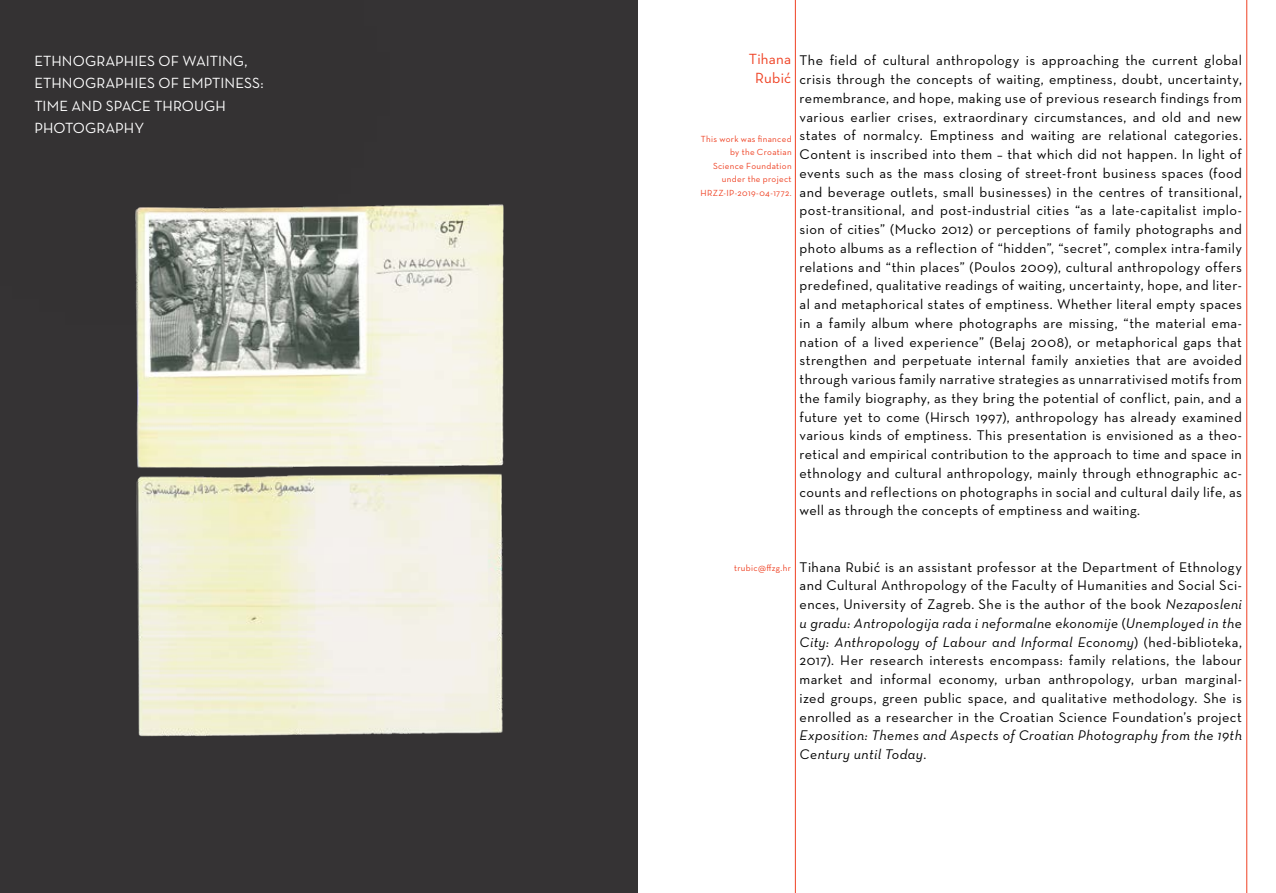
<style>
.page{position:relative;width:1276px;height:893px;background:#fff}
.page>*{position:absolute;margin:0;border:0;box-sizing:border-box;transform-origin:0 0}
.t1{font:500 15px/22.5px "Neutra Text CE";letter-spacing:.005em;color:#fff}
.t2{font:500 15px/18.8px "Neutra Text CE";letter-spacing:.015em;color:#ef4123;text-align:center}
.t3{font:500 14.25px/18.8px "Neutra Text CE";letter-spacing:.03em;color:#000;text-align:justify}
.t4{font:italic 500 14.25px/18.8px "Neutra Text CE";letter-spacing:.025em;color:#000}
.t5{font:500 9px/13.5px "Neutra Text CE";letter-spacing:.035em;color:#ef4123;text-align:right}
.s1{font-style:italic}
.s2{font-style:normal}
</style>
<div class="page">
<div style="left:0;top:0;width:638px;height:893px;background:#353334"></div>
<hr style="left:795px;top:0;width:1px;height:893px;background:#ef4123">
<hr style="left:1246px;top:0;width:1px;height:893px;background:#ef4123">
<img style="left:136px;top:204px;width:368px;height:264px">
<img style="left:136px;top:473px;width:367px;height:264px">
<div style="left:0;top:0;width:497px;height:440px;background:#000;opacity:.75"></div>
<p class="t1" style="left:34px;top:49px;width:231px">ETHNOGRAPHIES OF WAITING,<br>ETHNOGRAPHIES OF EMPTINESS:<br>TIME AND SPACE THROUGH<br>PHOTOGRAPHY</p>
<p class="t2" style="left:748px;top:49px;width:44px">Tihana<br>Rubić</p>
<p class="t5" style="left:700px;top:132px;width:93px">This work was financed by the Croatian<br>Science Foundation under the project<br>HRZZ-IP-2019-04-1772.</p>
<p class="t3" style="left:799px;top:51px;width:444px">The field of cultural anthropology is approaching the current global crisis through the concepts of waiting, emptiness, doubt, uncertainty, remembrance, and hope, making use of previous research findings from various earlier crises, extraordinary circumstances, and old and new states of normalcy. Emptiness and waiting are relational categories.<br>Content is inscribed into them – that which did not happen. In light of events such as the mass closing of street-front business spaces (food and beverage outlets, small businesses) in the centres of transitional, post-transitional, and post-industrial cities “as a late-capitalist implo&shy;sion of cities” (Mucko 2012) or perceptions of family photographs and photo albums as a reflection of “hidden”, “secret”, complex intra-family relations and “thin places” (Poulos 2009), cultural anthropology offers predefined, qualitative readings of waiting, uncertainty, hope, and liter&shy;al and metaphorical states of emptiness. Whether literal empty spaces in a family album where photographs are missing, “the material ema&shy;nation of a lived experience” (Belaj 2008), or metaphorical gaps that strengthen and perpetuate internal family anxieties that are avoided through various family narrative strategies as unnarrativised motifs from the family biography, as they bring the potential of conflict, pain, and a future yet to come (Hirsch 1997), anthropology has already examined various kinds of emptiness. This presentation is envisioned as a theo&shy;retical and empirical contribution to the approach to time and space in ethnology and cultural anthropology, mainly through ethnographic ac&shy;counts and reflections on photographs in social and cultural daily life, as well as through the concepts of emptiness and waiting.</p>
<p class="t5" style="left:734px;top:561px;width:58px">trubic@ffzg.hr</p>
<p class="t3" style="left:799px;top:557px;width:444px">Tihana Rubić is an assistant professor at the Department of Ethnology and Cultural Anthropology of the Faculty of Humanities and Social Sci&shy;ences, University of Zagreb. She is the author of the book <span class="s1">Nezaposleni u gradu: Antropologija rada i neformalne ekonomije</span> (<span class="s1">Unemployed in the City: Anthropology of Labour and Informal Economy</span>) (hed-biblioteka, 2017). Her research interests encompass: family relations, the labour market and informal economy, urban anthropology, urban marginal&shy;ized groups, green public space, and qualitative methodology. She is enrolled as a researcher in the Croatian Science Foundation’s project</p>
<p class="t4" style="left:799px;top:726px;width:444px">Exposition: Themes and Aspects of Croatian Photography from the 19th<br>Century until Today<span class="s2">.</span></p>
</div>
